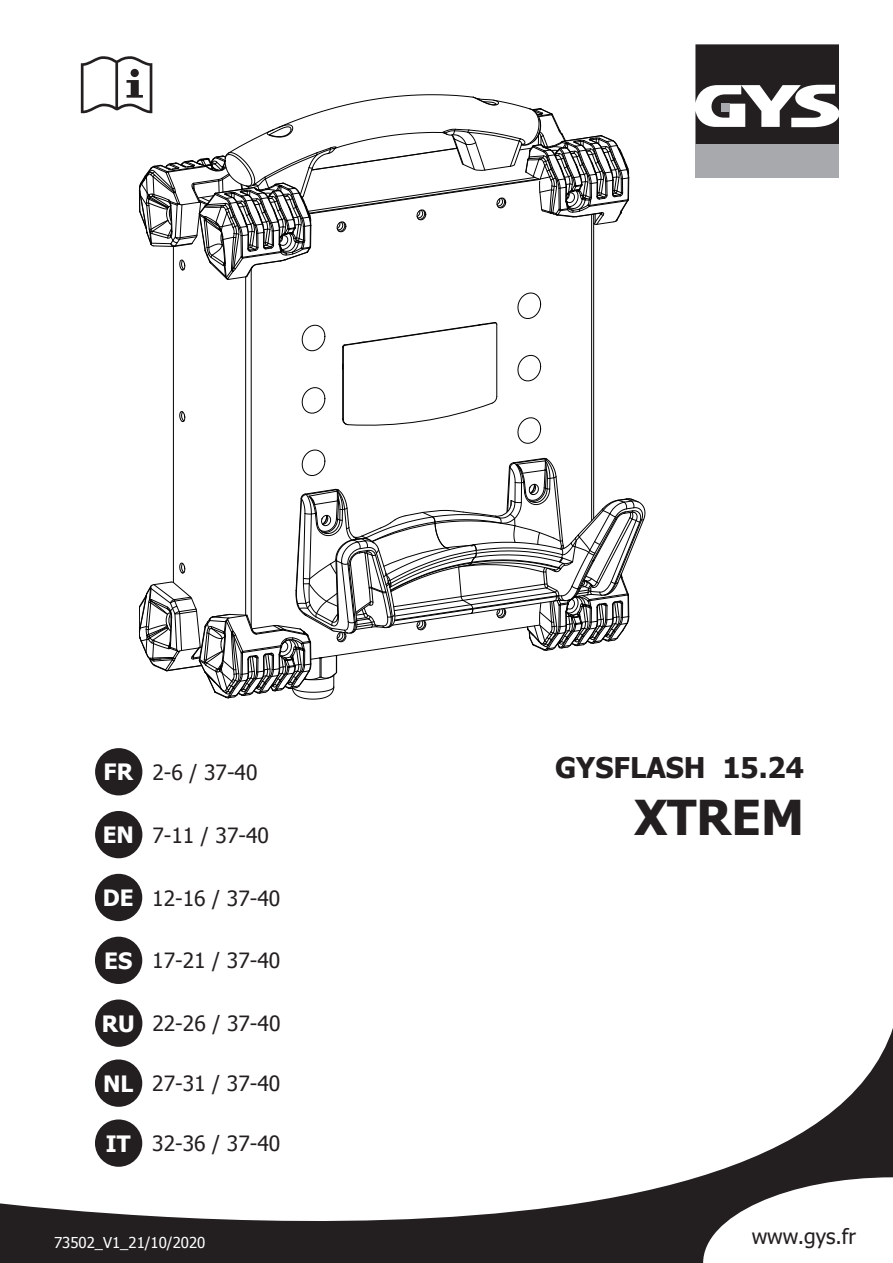
<style>
.page{position:relative;width:893px;height:1263px;background:#fff}
.page>*{position:absolute;margin:0;border:0;box-sizing:border-box;transform-origin:0 0}
.t1{font:700 48px "Tahoma";color:#231f20}
.t2{font:700 28.5px "Tahoma";color:#231f20}
.t3{font:21px "Tahoma";color:#231f20}
.t4{font:15px "Tahoma";color:#fff}
.s1{font-weight:700;font-size:22.5px;color:#fff}
</style>
<div class="page">
<svg style="left:0;top:982px;width:893px;height:281px"></svg>
<svg style="left:702px;top:1176px;width:191px;height:87px"></svg>
<div style="left:95px;top:748px;width:47px;height:47px;background:#231f20;border-radius:50%"></div>
<div style="left:95px;top:811px;width:47px;height:47px;background:#231f20;border-radius:50%"></div>
<div style="left:95px;top:874px;width:47px;height:47px;background:#231f20;border-radius:50%"></div>
<div style="left:95px;top:937px;width:47px;height:47px;background:#231f20;border-radius:50%"></div>
<div style="left:95px;top:999px;width:47px;height:48px;background:#231f20;border-radius:50%"></div>
<div style="left:95px;top:1059px;width:47px;height:48px;background:#231f20;border-radius:50%"></div>
<div style="left:95px;top:1119px;width:47px;height:48px;background:#231f20;border-radius:50%"></div>
<div style="left:695px;top:144px;width:144px;height:34px;background:#a8a9ad"></div>
<svg style="left:695px;top:44px;width:144px;height:100px"></svg>
<hr style="left:593px;top:214px;width:1px;height:305px;background:#000001">
<hr style="left:496px;top:324px;width:1px;height:72px;background:#000001">
<hr style="left:343px;top:347px;width:1px;height:72px;background:#000001">
<hr style="left:342px;top:347px;width:1px;height:72px;background:#000001">
<svg style="left:342px;top:322px;width:155px;height:26px"></svg>
<svg style="left:302px;top:325px;width:24px;height:26px"></svg>
<svg style="left:517px;top:355px;width:24px;height:26px"></svg>
<svg style="left:517px;top:292px;width:24px;height:27px"></svg>
<hr style="left:173px;top:246px;width:1px;height:336px;background:#000001">
<hr style="left:245px;top:277px;width:1px;height:338px;background:#000001">
<hr style="left:251px;top:269px;width:1px;height:358px;background:#000001">
<hr style="left:591px;top:214px;width:1px;height:307px;background:#000001">
<svg style="left:81px;top:56px;width:548px;height:224px"></svg>
<svg style="left:139px;top:387px;width:506px;height:313px"></svg>
<p class="t3" style="left:104px;top:758px;width:155px"><span class="s1">FR</span> 2-6 / 37-40</p>
<p class="t3" style="left:103px;top:821px;width:168px"><span class="s1">EN</span> 7-11 / 37-40</p>
<p class="t3" style="left:103px;top:884px;width:179px"><span class="s1">DE</span> 12-16 / 37-40</p>
<p class="t3" style="left:104px;top:947px;width:178px"><span class="s1">ES</span> 17-21 / 37-40</p>
<p class="t3" style="left:102px;top:1009px;width:180px"><span class="s1">RU</span> 22-26 / 37-40</p>
<p class="t3" style="left:103px;top:1069px;width:179px"><span class="s1">NL</span> 27-31 / 37-40</p>
<p class="t3" style="left:106px;top:1129px;width:176px"><span class="s1">IT</span> 32-36 / 37-40</p>
<p class="t4" style="left:54px;top:1232px;width:153px">73502_V1_21/10/2020</p>
<h2 class="t2" style="left:555px;top:747px;width:250px">GYSFLASH 15.24</h2>
<h1 class="t1" style="left:634px;top:784px;width:171px">XTREM</h1>
<p class="t3" style="left:752px;top:1222px;width:106px">www.gys.fr</p>
</div>
